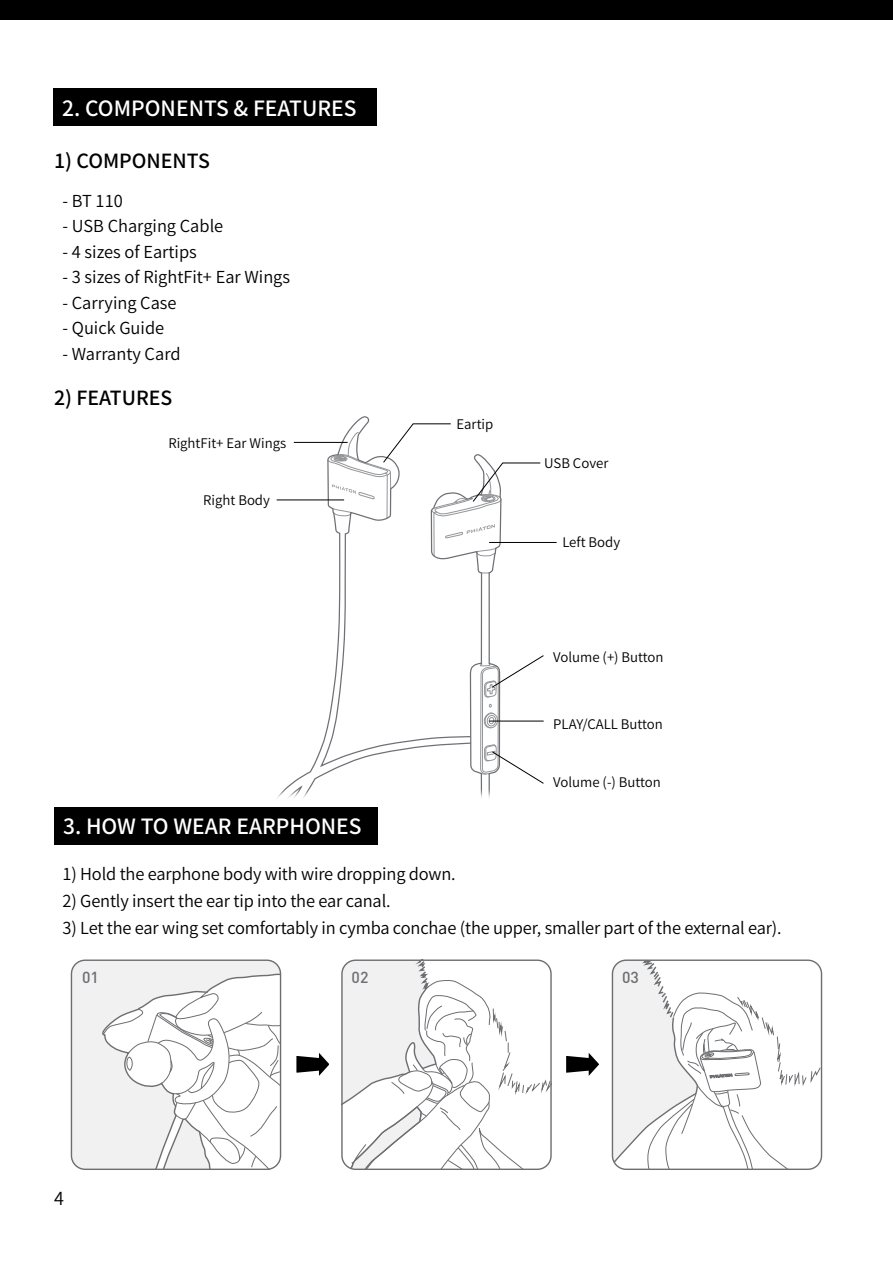
<style>
.page{position:relative;width:893px;height:1263px;background:#fff}
.page>*{position:absolute;margin:0;border:0;box-sizing:border-box;transform-origin:0 0}
.t1{font:500 21px "Source Han Sans";color:#fff}
.t2{font:500 19.5px "Source Han Sans";color:#000}
.t3{font:18px "Source Han Sans";color:#000}
.t4{font:16.5px "Source Han Sans";letter-spacing:-.01em;color:#000}
.t5{font:500 15.75px "DIN Pro";color:#6d6e71}
.t6{font:13.2px "Source Han Sans";color:#000}
</style>
<div class="page">
<div style="left:0;top:0;width:893px;height:19px;background:#000"></div>
<img style="left:277px;top:749px;width:50px;height:49px">
<hr style="left:294px;top:442px;width:54px;height:1px;background:#000">
<hr style="left:277px;top:499px;width:67px;height:1px;background:#000">
<hr style="left:489px;top:542px;width:68px;height:1px;background:#000">
<svg style="left:327px;top:416px;width:217px;height:382px"></svg>
<div style="left:53px;top:88px;width:324px;height:38px;background:#000"></div>
<div style="left:54px;top:807px;width:324px;height:37px;background:#000"></div>
<svg style="left:71px;top:961px;width:210px;height:207px"></svg>
<div style="left:71px;top:959px;width:210px;height:211px;border:1px solid #6d6e71;border-radius:14px"></div>
<svg style="left:612px;top:961px;width:208px;height:207px"></svg>
<div style="left:612px;top:959px;width:210px;height:211px;border:1px solid #6d6e71;border-radius:14px"></div>
<svg style="left:296px;top:1053px;width:33px;height:23px"></svg>
<svg style="left:566px;top:1053px;width:33px;height:23px"></svg>
<svg style="left:342px;top:959px;width:209px;height:211px"></svg>
<p class="t1" style="left:62px;top:96px;width:296px">2. COMPONENTS &amp; FEATURES</p>
<p class="t2" style="left:54px;top:150px;width:157px">1) COMPONENTS</p>
<p class="t4" style="left:63px;top:191px;width:62px">- BT 110</p>
<p class="t4" style="left:63px;top:217px;width:162px">- USB Charging Cable</p>
<p class="t4" style="left:63px;top:242px;width:136px">- 4 sizes of Eartips</p>
<p class="t4" style="left:63px;top:268px;width:229px">- 3 sizes of RightFit+ Ear Wings</p>
<p class="t4" style="left:63px;top:293px;width:116px">- Carrying Case</p>
<p class="t4" style="left:63px;top:319px;width:103px">- Quick Guide</p>
<p class="t4" style="left:63px;top:344px;width:120px">- Warranty Card</p>
<p class="t2" style="left:54px;top:387px;width:120px">2) FEATURES</p>
<p class="t6" style="left:168px;top:435px;width:119px">RightFit+ Ear Wings</p>
<p class="t6" style="left:203px;top:492px;width:68px">Right Body</p>
<p class="t1" style="left:63px;top:815px;width:300px">3. HOW TO WEAR EARPHONES</p>
<p class="t6" style="left:456px;top:416px;width:38px">Eartip</p>
<p class="t6" style="left:544px;top:456px;width:66px">USB Cover</p>
<p class="t6" style="left:562px;top:535px;width:59px">Left Body</p>
<p class="t6" style="left:553px;top:650px;width:112px">Volume (+) Button</p>
<p class="t6" style="left:553px;top:716px;width:111px">PLAY/CALL Button</p>
<p class="t6" style="left:553px;top:775px;width:109px">Volume (-) Button</p>
<p class="t4" style="left:63px;top:864px;width:395px">1) Hold the earphone body with wire dropping down.</p>
<p class="t4" style="left:63px;top:891px;width:330px">2) Gently insert the ear tip into the ear canal.</p>
<p class="t4" style="left:63px;top:918px;width:721px">3) Let the ear wing set comfortably in cymba conchae (the upper, smaller part of the external ear).</p>
<p class="t5" style="left:82px;top:967px;width:18px">01</p>
<p class="t5" style="left:352px;top:967px;width:18px">02</p>
<p class="t5" style="left:622px;top:967px;width:18px">03</p>
<p class="t3" style="left:54px;top:1188px;width:11px">4</p>
</div>
